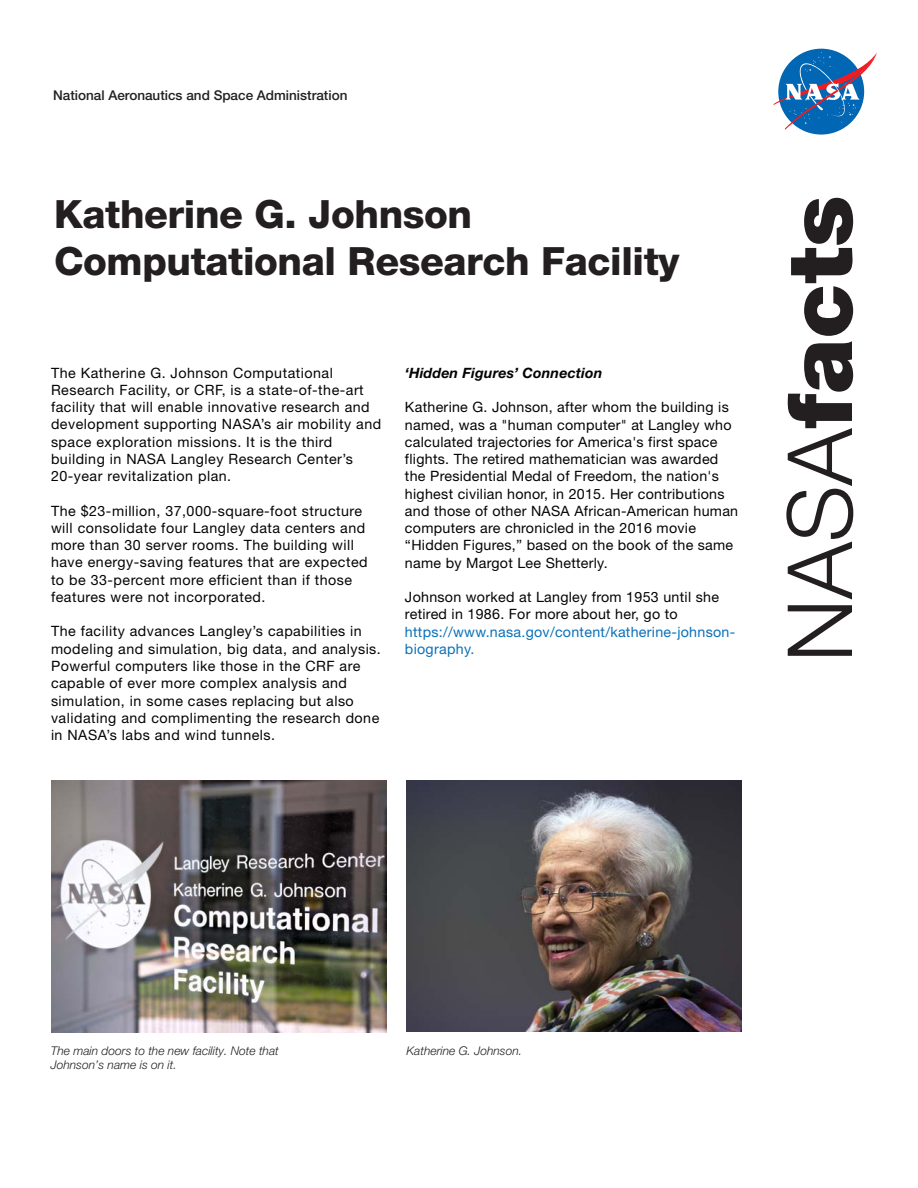
<style>
.page{position:relative;width:918px;height:1188px;background:#fff}
.page>*{position:absolute;margin:0;border:0;box-sizing:border-box;transform-origin:0 0}
.t1{font:900 90px "Helvetica Neue LT Std";color:#231f20}
.t2{font:800 39px/46.8px "Helvetica Neue LT Std";letter-spacing:-.01em;color:#231f20}
.t3{font:14.25px/17.2px "Helvetica Neue";letter-spacing:.035em;color:#040503}
.t4{font:14.25px/17.2px "Helvetica Neue";letter-spacing:.02em;color:#0a71ba}
.t5{font:italic 700 14.25px "Helvetica Neue";letter-spacing:.01em;color:#040503}
.t6{font:500 13.5px "Helvetica Neue LT Std";color:#231f20}
.t7{font:italic 300 12px/14.4px "Helvetica Neue LT Std";color:#231f20}
.s1{font-weight:300}
</style>
<div class="page">
<div style="left:778px;top:49px;width:86px;height:86px;background:#0166b3;border-radius:50%"></div>
<svg style="left:773px;top:52px;width:104px;height:78px"></svg>
<img style="left:51px;top:781px;width:336px;height:252px">
<img style="left:406px;top:780px;width:335px;height:252px">
<p class="t6" style="left:53px;top:87px;width:296px">National Aeronautics and Space Administration</p>
<h2 class="t2" style="left:54px;top:190px;width:627px">Katherine G. Johnson<br>Computational Research Facility</h2>
<p class="t3" style="left:51px;top:364px;width:332px">The Katherine G. Johnson Computational Research Facility, or CRF, is a state-of-the-art facility that will enable innovative research and development supporting NASA’s air mobility and space exploration missions. It is the third building in NASA Langley Research Center’s 20-year revitalization plan.</p>
<p class="t3" style="left:51px;top:502px;width:318px">The $23-million, 37,000-square-foot structure will consolidate four Langley data centers and more than 30 server rooms. The building will have energy-saving features that are expected to be 33-percent more efficient than if those features were not incorporated.</p>
<p class="t3" style="left:51px;top:623px;width:331px">The facility advances Langley’s capabilities in modeling and simulation, big data, and analysis.<br>Powerful computers like those in the CRF are capable of ever more complex analysis and simulation, in some cases replacing but also validating and complimenting the research done in NASA’s labs and wind tunnels.</p>
<p class="t5" style="left:405px;top:364px;width:199px">‘Hidden Figures’ Connection</p>
<p class="t3" style="left:405px;top:398px;width:335px">Katherine G. Johnson, after whom the building is named, was a "human computer" at Langley who calculated trajectories for America's first space flights. The retired mathematician was awarded the Presidential Medal of Freedom, the nation's highest civilian honor, in 2015. Her contributions and those of other NASA African-American human computers are chronicled in the 2016 movie “Hidden Figures,” based on the book of the same name by Margot Lee Shetterly.</p>
<p class="t3" style="left:405px;top:588px;width:316px">Johnson worked at Langley from 1953 until she retired in 1986. For more about her, go to</p>
<p class="t4" style="left:405px;top:623px;width:332px">https://www.nasa.gov/content/katherine-johnson&shy;biography.</p>
<h1 class="t1" style="left:766px;top:662px;width:468px;rotate:-90deg"><span class="s1">NASA</span>facts</h1>
<p class="t7" style="left:51px;top:1043px;width:230px">The main doors to the new facility. Note that<br>Johnson’s name is on it.</p>
<p class="t7" style="left:407px;top:1043px;width:117px">Katherine G. Johnson.</p>
</div>
